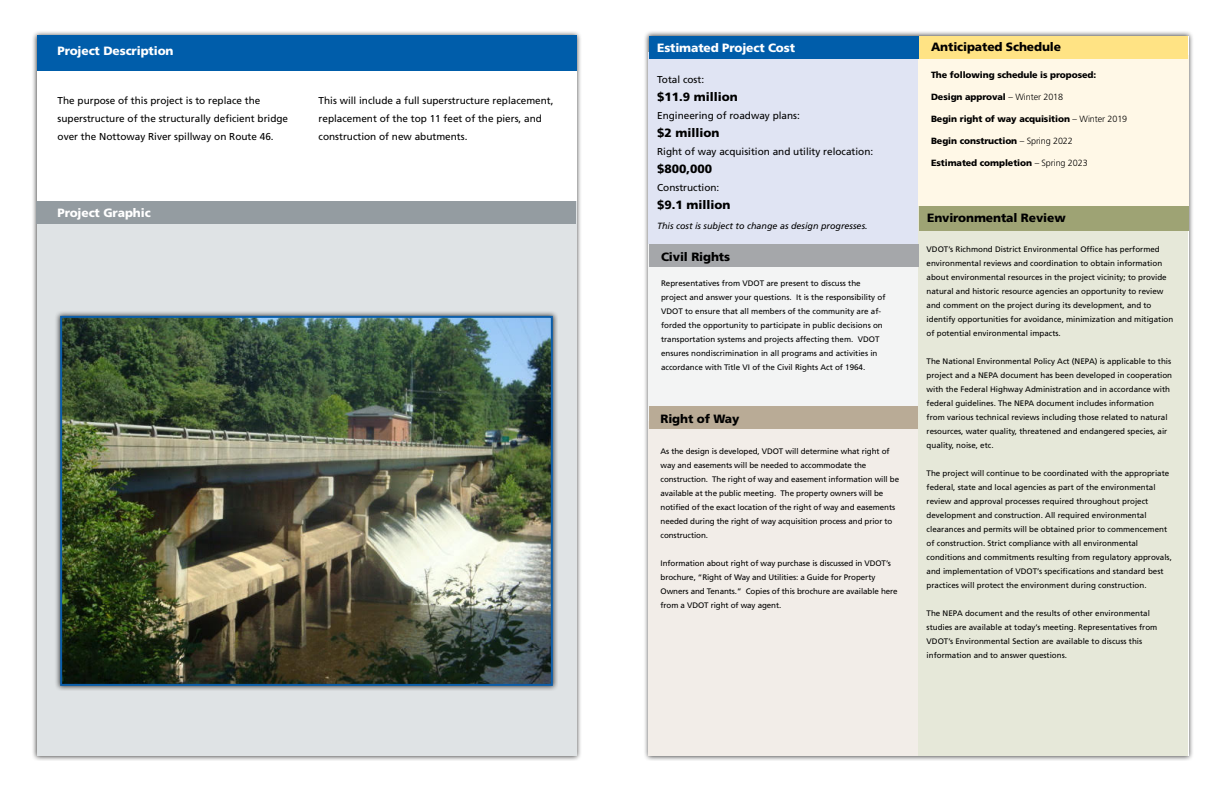
<style>
.page{position:relative;width:1224px;height:792px;background:#fff}
.page>*{position:absolute;margin:0;border:0;box-sizing:border-box;transform-origin:0 0}
.t1{font:900 12px "Frutiger LT Std";letter-spacing:-.01em;color:#000}
.t2{font:900 12px "Frutiger LT Std";letter-spacing:-.01em;color:#fff}
.t3{font:10px/18px "Frutiger LT Std";color:#000}
.t4{font:900 9px "Frutiger LT Std";letter-spacing:-.01em;color:#000}
.t5{font:italic 9px "Frutiger LT Std";color:#000}
.t6{font:8px/14px "Frutiger LT Std";color:#000}
.s1{font-weight:300}
</style>
<div class="page">
<div style="left:643px;top:31px;width:551px;height:730px;background:#000;opacity:.75"></div>
<div style="left:649px;top:52px;width:270px;height:257px;background:#e0e4f3"></div>
<div style="left:31px;top:31px;width:551px;height:730px;background:#000;opacity:.75"></div>
<div style="left:37px;top:36px;width:540px;height:720px;background:#fff"></div>
<div style="left:648px;top:245px;width:270px;height:200px;background:#f3f4f4"></div>
<div style="left:648px;top:421px;width:270px;height:335px;background:#f2ede8"></div>
<div style="left:649px;top:406px;width:270px;height:23px;background:#b9ab96"></div>
<div style="left:918px;top:198px;width:270px;height:558px;background:#e6e8d9"></div>
<div style="left:919px;top:206px;width:270px;height:25px;background:#9ea374"></div>
<div style="left:918px;top:56px;width:271px;height:150px;background:#fff8e7"></div>
<div style="left:918px;top:36px;width:270px;height:22px;background:#ffe384"></div>
<div style="left:37px;top:35px;width:539px;height:36px;background:#005daa"></div>
<div style="left:37px;top:202px;width:539px;height:554px;background:#dfe3e5"></div>
<div style="left:37px;top:202px;width:539px;height:22px;background:#949ca1"></div>
<div style="left:649px;top:36px;width:269px;height:22px;background:#005daa"></div>
<div style="left:649px;top:245px;width:270px;height:22px;background:#a5a7aa"></div>
<div style="left:55px;top:310px;width:503px;height:381px;background:#000;opacity:.75"></div>
<img style="left:63px;top:319px;width:487px;height:364px">
<div style="left:60px;top:316px;width:493px;height:370px;border:2px solid #0b5eaa"></div>
<h1 class="t2" style="left:58px;top:44px;width:118px">Project Description</h1>
<p class="t3" style="left:58px;top:91px;width:232px">The purpose of this project is to replace the superstructure of the structurally deficient bridge over the Nottoway River spillway on Route 46.</p>
<p class="t3" style="left:319px;top:91px;width:237px">This will include a full superstructure replacement, replacement of the top 11 feet of the piers, and construction of new abutments.</p>
<h1 class="t2" style="left:58px;top:206px;width:95px">Project Graphic</h1>
<h1 class="t2" style="left:657px;top:40px;width:139px">Estimated Project Cost</h1>
<p class="t3" style="left:657px;top:71px;width:49px">Total cost:</p>
<h1 class="t1" style="left:657px;top:90px;width:82px">$11.9 million</h1>
<p class="t3" style="left:657px;top:107px;width:144px">Engineering of roadway plans:</p>
<h1 class="t1" style="left:657px;top:126px;width:64px">$2 million</h1>
<p class="t3" style="left:657px;top:143px;width:218px">Right of way acquisition and utility relocation:</p>
<h1 class="t1" style="left:657px;top:162px;width:57px">$800,000</h1>
<p class="t3" style="left:657px;top:179px;width:64px">Construction:</p>
<h1 class="t1" style="left:657px;top:198px;width:75px">$9.1 million</h1>
<p class="t5" style="left:657px;top:221px;width:212px">This cost is subject to change as design progresses.</p>
<h1 class="t1" style="left:661px;top:250px;width:71px">Civil Rights</h1>
<p class="t6" style="left:661px;top:276px;width:226px">Representatives from VDOT are present to discuss the project and answer your questions. It is the responsibility of VDOT to ensure that all members of the community are af&shy;forded the opportunity to participate in public decisions on transportation systems and projects affecting them. VDOT ensures nondiscrimination in all programs and activities in accordance with Title VI of the Civil Rights Act of 1964.</p>
<h1 class="t1" style="left:661px;top:412px;width:80px">Right of Way</h1>
<p class="t6" style="left:661px;top:444px;width:240px">As the design is developed, VDOT will determine what right of way and easements will be needed to accommodate the construction. The right of way and easement information will be available at the public meeting. The property owners will be notified of the exact location of the right of way and easements needed during the right of way acquisition process and prior to construction.</p>
<p class="t6" style="left:661px;top:556px;width:239px">Information about right of way purchase is discussed in VDOT’s brochure, “Right of Way and Utilities: a Guide for Property Owners and Tenants.” Copies of this brochure are available here from a VDOT right of way agent.</p>
<h1 class="t1" style="left:931px;top:40px;width:132px">Anticipated Schedule</h1>
<p class="t4" style="left:931px;top:70px;width:167px">The following schedule is proposed:</p>
<p class="t4" style="left:931px;top:92px;width:134px">Design approval <span class="s1">– Winter 2018</span></p>
<p class="t4" style="left:931px;top:114px;width:198px">Begin right of way acquisition <span class="s1">– Winter 2019</span></p>
<p class="t4" style="left:931px;top:136px;width:143px">Begin construction <span class="s1">– Spring 2022</span></p>
<p class="t4" style="left:931px;top:158px;width:158px">Estimated completion <span class="s1">– Spring 2023</span></p>
<h1 class="t1" style="left:927px;top:211px;width:140px">Environmental Review</h1>
<p class="t6" style="left:927px;top:242px;width:248px">VDOT’s Richmond District Environmental Office has performed environmental reviews and coordination to obtain information about environmental resources in the project vicinity; to provide natural and historic resource agencies an opportunity to review and comment on the project during its development, and to identify opportunities for avoidance, minimization and mitigation of potential environmental impacts.</p>
<p class="t6" style="left:927px;top:354px;width:247px">The National Environmental Policy Act (NEPA) is applicable to this project and a NEPA document has been developed in cooperation with the Federal Highway Administration and in accordance with federal guidelines. The NEPA document includes information from various technical reviews including those related to natural resources, water quality, threatened and endangered species, air quality, noise, etc.</p>
<p class="t6" style="left:927px;top:466px;width:247px">The project will continue to be coordinated with the appropriate federal, state and local agencies as part of the environmental review and approval processes required throughout project development and construction. All required environmental clearances and permits will be obtained prior to commencement of construction. Strict compliance with all environmental conditions and commitments resulting from regulatory approvals, and implementation of VDOT’s specifications and standard best practices will protect the environment during construction.</p>
<p class="t6" style="left:927px;top:606px;width:232px">The NEPA document and the results of other environmental studies are available at today’s meeting. Representatives from VDOT’s Environmental Section are available to discuss this information and to answer questions.</p>
</div>
